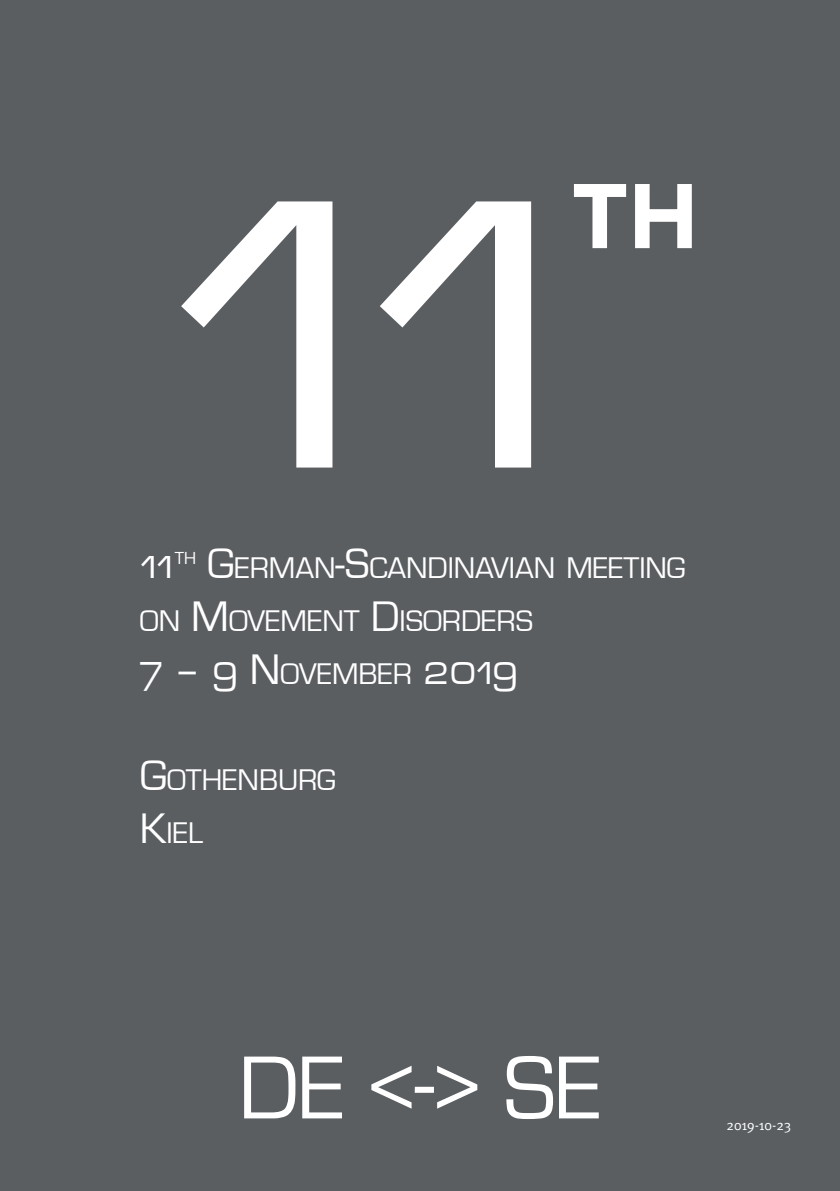
<style>
.page{position:relative;width:840px;height:1191px;background:#fff}
.page>*{position:absolute;margin:0;border:0;box-sizing:border-box;transform-origin:0 0}
.t1{font:532px "Eurostile Becker Caps";color:#fff}
.t2{font:700 130px "Eurostile Becker Caps";color:#fff}
.t3{font:92.8px "Eurostile Becker Caps";color:#fff}
.t4{font:44px "Eurostile Becker Caps";letter-spacing:-.035em;color:#fff}
.t5{font:30.8px/52.8px "Eurostile Becker Caps";color:#fff}
.t6{font:18px "Eurostile Becker Caps";color:#fff}
.t7{font:14px "Meta";color:#fff}
.s1{font-size:44px}
.s2{font-size:30.8px}
</style>
<div class="page">
<div style="left:0;top:0;width:839px;height:1191px;background:#5a5e61"></div>
<h1 class="t1" style="left:162px;top:6px;width:423px">11</h1>
<h2 class="t2" style="left:573px;top:134px;width:127px">th</h2>
<p class="t5" style="left:140px;top:542px;width:544px;text-indent:67px"><span class="s1">G</span>ERMAN<span class="s1">-S</span>CANDINAVIAN MEETING<br>ON <span class="s1">M</span>OVEMENT <span class="s1">D</span>ISORDERS</p>
<h3 class="t4" style="left:140px;top:646px;width:380px">7 – 9 N<span class="s2">OVEMBER</span> 2019</h3>
<h3 class="t4" style="left:140px;top:540px;width:36px">11</h3>
<p class="t6" style="left:175px;top:548px;width:23px">TH</p>
<p class="t5" style="left:140px;top:754px;width:195px"><span class="s1">G</span>OTHENBURG<br><span class="s1">K</span>IEL</p>
<h3 class="t3" style="left:238px;top:1038px;width:365px">DE &lt;-&gt; SE</h3>
<p class="t7" style="left:726px;top:1117px;width:66px">2019-10-23</p>
</div>
